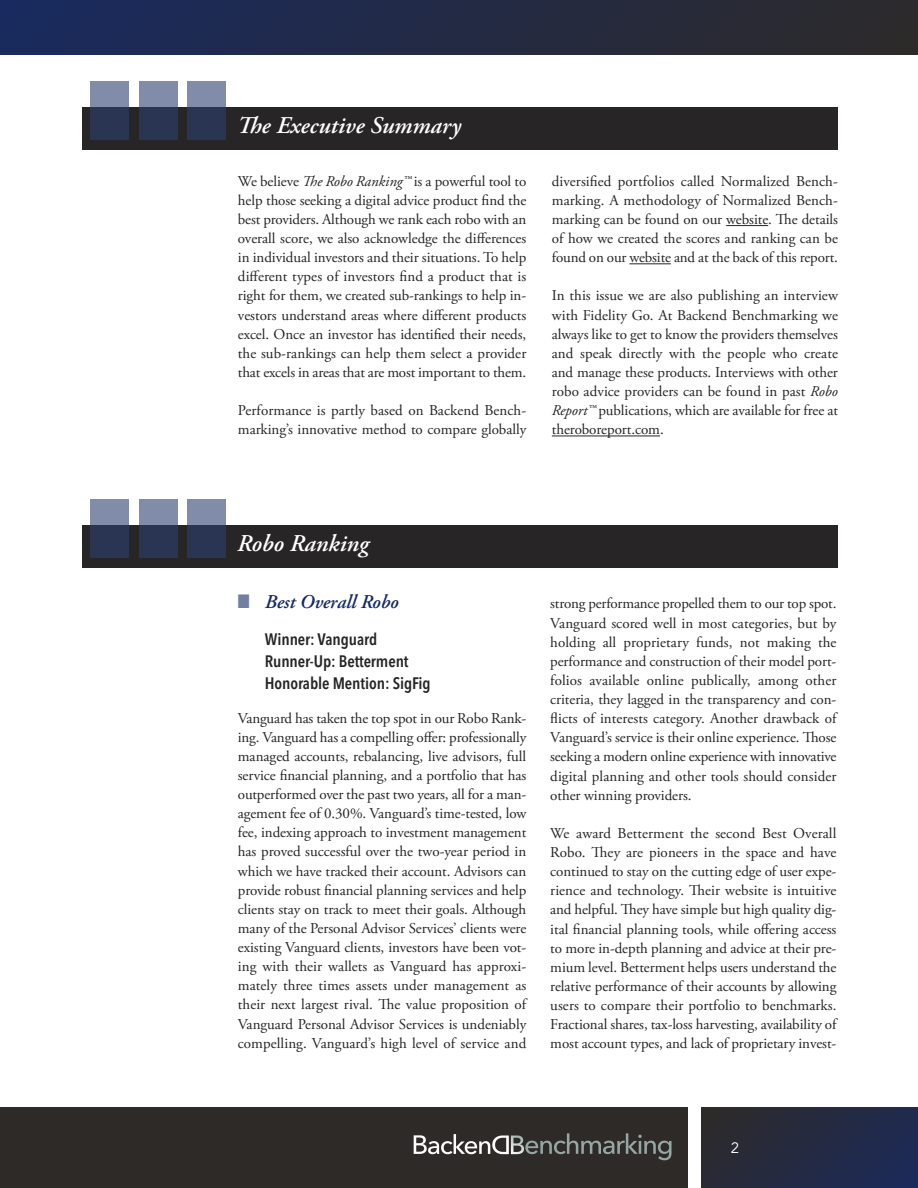
<style>
.page{position:relative;width:918px;height:1188px;background:#fff}
.page>*{position:absolute;margin:0;border:0;box-sizing:border-box;transform-origin:0 0}
.t1{font:italic 600 24px "Adobe Garamond Pro";color:#fff}
.t2{font:italic 600 19.5px "Adobe Garamond Pro";letter-spacing:-.005em;color:#162b61}
.t3{font:600 16.5px/22.2px "Avenir Next Condensed";letter-spacing:-.005em;color:#272526}
.t4{font:15px/19.2px "Adobe Garamond Pro";letter-spacing:-.005em;color:#272526;text-align:justify}
.t5{font:15px "Avenir";color:#fff}
.s1{font-style:italic}
.s2{color:rgb(22 43 97/.6)}
</style>
<div class="page">
<hr style="left:726px;top:225px;width:42px;height:1px;background:#272526">
<hr style="left:630px;top:263px;width:41px;height:1px;background:#272526">
<hr style="left:552px;top:436px;width:108px;height:1px;background:#272526">
<div style="left:0;top:1108px;width:687px;height:80px;background:#2e2a27"></div>
<div style="left:702px;top:1107px;width:216px;height:81px;background:linear-gradient(to right,#2b2a2e,#1d2a54)"></div>
<div style="left:0;top:0;width:918px;height:54px;background:linear-gradient(to right,#192a5e,#2d2a2a)"></div>
<svg style="left:414px;top:1133px;width:258px;height:27px"></svg>
<div style="left:82px;top:107px;width:755px;height:43px;background:#272526"></div>
<div style="left:91px;top:81px;width:38px;height:59px;background:#2d4071;opacity:.6"></div>
<div style="left:139px;top:81px;width:39px;height:59px;background:#2d4071;opacity:.6"></div>
<div style="left:188px;top:81px;width:38px;height:59px;background:#2d4071;opacity:.6"></div>
<div style="left:82px;top:526px;width:755px;height:42px;background:#272526"></div>
<div style="left:91px;top:499px;width:38px;height:59px;background:#2d4071;opacity:.6"></div>
<div style="left:139px;top:499px;width:39px;height:59px;background:#2d4071;opacity:.6"></div>
<div style="left:188px;top:499px;width:38px;height:59px;background:#2d4071;opacity:.6"></div>
<h1 class="t1" style="left:237px;top:111px;width:225px">The Executive Summary</h1>
<p class="t4" style="left:238px;top:172px;width:290px">We believe <span class="s1">The Robo Ranking™</span> is a powerful tool to help those seeking a digital advice product find the best providers. Although we rank each robo with an overall score, we also acknowledge the differences in individual investors and their situations. To help different types of investors find a product that is right for them, we created sub-rankings to help in&shy;vestors understand areas where different products excel. Once an investor has identified their needs, the sub-rankings can help them select a provider that excels in areas that are most important to them.</p>
<p class="t4" style="left:238px;top:401px;width:290px">Performance is partly based on Backend Bench&shy;marking’s innovative method to compare globally</p>
<p class="t4" style="left:552px;top:172px;width:288px">diversified portfolios called Normalized Bench&shy;marking. A methodology of Normalized Bench&shy;marking can be found on our website. The details of how we created the scores and ranking can be found on our website and at the back of this report.</p>
<p class="t4" style="left:552px;top:287px;width:288px">In this issue we are also publishing an interview with Fidelity Go. At Backend Benchmarking we always like to get to know the providers themselves and speak directly with the people who create and manage these products. Interviews with other robo advice providers can be found in past <span class="s1">Robo Report™</span> publications, which are available for free at theroboreport.com.</p>
<h1 class="t1" style="left:237px;top:529px;width:133px">Robo Ranking</h1>
<h2 class="t2" style="left:238px;top:590px;width:162px"><span class="s2">■</span> Best Overall Robo</h2>
<p class="t3" style="left:265px;top:627px;width:167px">Winner: Vanguard<br>Runner-Up: Betterment<br>Honorable Mention: SigFig</p>
<p class="t4" style="left:238px;top:709px;width:290px">Vanguard has taken the top spot in our Robo Rank&shy;ing. Vanguard has a compelling offer: professionally managed accounts, rebalancing, live advisors, full service financial planning, and a portfolio that has outperformed over the past two years, all for a man&shy;agement fee of 0.30%. Vanguard’s time-tested, low fee, indexing approach to investment management has proved successful over the two-year period in which we have tracked their account. Advisors can provide robust financial planning services and help clients stay on track to meet their goals. Although many of the Personal Advisor Services’ clients were existing Vanguard clients, investors have been vot&shy;ing with their wallets as Vanguard has approxi&shy;mately three times assets under management as their next largest rival. The value proposition of Vanguard Personal Advisor Services is undeniably compelling. Vanguard’s high level of service and</p>
<p class="t4" style="left:550px;top:595px;width:288px">strong performance propelled them to our top spot.<br>Vanguard scored well in most categories, but by holding all proprietary funds, not making the performance and construction of their model port&shy;folios available online publically, among other criteria, they lagged in the transparency and con&shy;flicts of interests category. Another drawback of Vanguard’s service is their online experience. Those seeking a modern online experience with innovative digital planning and other tools should consider other winning providers.</p>
<p class="t4" style="left:550px;top:824px;width:288px">We award Betterment the second Best Overall Robo. They are pioneers in the space and have continued to stay on the cutting edge of user expe&shy;rience and technology. Their website is intuitive and helpful. They have simple but high quality dig&shy;ital financial planning tools, while offering access to more in-depth planning and advice at their pre&shy;mium level. Betterment helps users understand the relative performance of their accounts by allowing users to compare their portfolio to benchmarks.<br>Fractional shares, tax-loss harvesting, availability of most account types, and lack of proprietary invest-</p>
<p class="t5" style="left:731px;top:1139px;width:10px">2</p>
</div>
